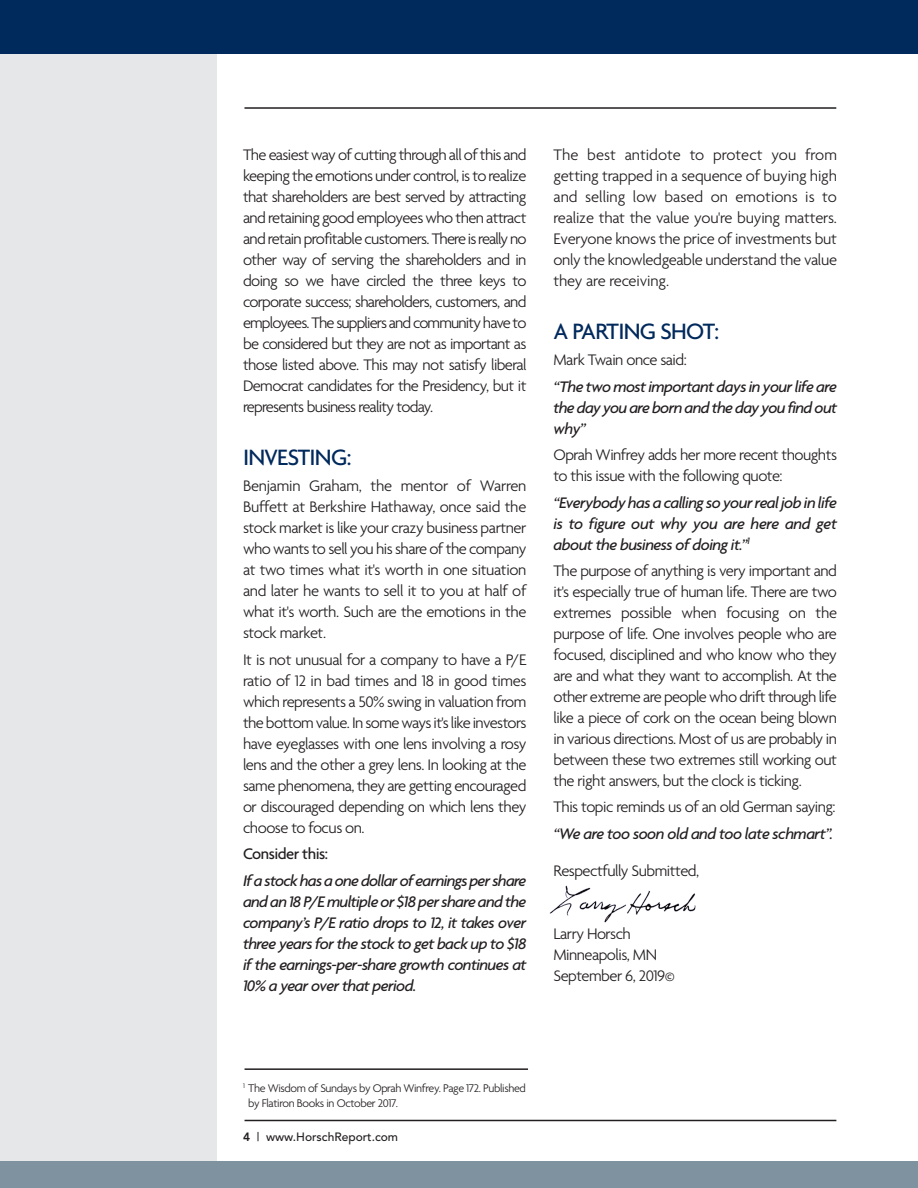
<style>
.page{position:relative;width:918px;height:1188px;background:#fff}
.page>*{position:absolute;margin:0;border:0;box-sizing:border-box;transform-origin:0 0}
.t1{font:500 24px "Agenda";letter-spacing:-.03em;color:#00295c}
.t2{font:300 16.5px/21px "Agenda";letter-spacing:-.03em;color:#231f20;text-align:justify}
.t3{font:italic 500 16.5px/21px "Agenda";letter-spacing:-.035em;color:#231f20;text-align:justify}
.t4{font:500 16.5px "Agenda";letter-spacing:-.03em;color:#231f20}
.t5{font:300 12px/15px "Agenda";letter-spacing:-.03em;color:#231f20}
.t6{font:500 12px "Avenir";color:#231f20}
.s1{font-weight:800}
</style>
<div class="page">
<div style="left:0;top:33px;width:216px;height:1141px;background:#e6e7e9"></div>
<div style="left:0;top:0;width:918px;height:54px;background:#00295c"></div>
<div style="left:0;top:1161px;width:918px;height:27px;background:#7f929f"></div>
<hr style="left:245px;top:1120px;width:591px;height:1px;background:#231f20">
<hr style="left:244px;top:107px;width:592px;height:2px;background:#231f20">
<hr style="left:245px;top:1068px;width:283px;height:2px;background:#231f20">
<img style="left:549px;top:885px;width:147px;height:38px">
<p class="t2" style="left:243px;top:146px;width:285px">The easiest way of cutting through all of this and keeping the emotions under control, is to realize that shareholders are best served by attracting and retaining good employees who then attract and retain profitable customers. There is really no other way of serving the shareholders and in doing so we have circled the three keys to corporate success; shareholders, customers, and employees. The suppliers and community have to be considered but they are not as important as those listed above. This may not satisfy liberal Democrat candidates for the Presidency, but it represents business reality today.</p>
<p class="t1" style="left:243px;top:448px;width:110px">INVESTING:</p>
<p class="t2" style="left:243px;top:477px;width:285px">Benjamin Graham, the mentor of Warren Buffett at Berkshire Hathaway, once said the stock market is like your crazy business partner who wants to sell you his share of the company at two times what it's worth in one situation and later he wants to sell it to you at half of what it's worth. Such are the emotions in the stock market.</p>
<p class="t2" style="left:243px;top:650px;width:285px">It is not unusual for a company to have a P/E ratio of 12 in bad times and 18 in good times which represents a 50% swing in valuation from the bottom value. In some ways it's like investors have eyeglasses with one lens involving a rosy lens and the other a grey lens. In looking at the same phenomena, they are getting encouraged or discouraged depending on which lens they choose to focus on.</p>
<p class="t4" style="left:243px;top:847px;width:87px">Consider this:</p>
<p class="t3" style="left:243px;top:871px;width:285px">If a stock has a one dollar of earnings per share and an 18 P/E multiple or $18 per share and the company’s P/E ratio drops to 12, it takes over three years for the stock to get back up to $18 if the earnings-per-share growth continues at 10% a year over that period.</p>
<p class="t2" style="left:554px;top:146px;width:285px">The best antidote to protect you from getting trapped in a sequence of buying high and selling low based on emotions is to realize that the value you're buying matters.<br>Everyone knows the price of investments but only the knowledgeable understand the value they are receiving.</p>
<p class="t1" style="left:554px;top:322px;width:167px">A PARTING SHOT:</p>
<p class="t2" style="left:554px;top:351px;width:135px">Mark Twain once said:</p>
<p class="t3" style="left:554px;top:377px;width:285px">“The two most important days in your life are the day you are born and the day you find out why”</p>
<p class="t2" style="left:554px;top:446px;width:285px">Oprah Winfrey adds her more recent thoughts to this issue with the following quote:</p>
<p class="t3" style="left:554px;top:493px;width:285px">“Everybody has a calling so your real job in life is to figure out why you are here and get about the business of doing it.”<sup>1</sup></p>
<p class="t2" style="left:554px;top:562px;width:285px">The purpose of anything is very important and it's especially true of human life. There are two extremes possible when focusing on the purpose of life. One involves people who are focused, disciplined and who know who they are and what they want to accomplish. At the other extreme are people who drift through life like a piece of cork on the ocean being blown in various directions. Most of us are probably in between these two extremes still working out the right answers, but the clock is ticking.</p>
<p class="t2" style="left:554px;top:798px;width:284px">This topic reminds us of an old German saying:</p>
<p class="t3" style="left:554px;top:824px;width:281px">“We are too soon old and too late schmart”.</p>
<p class="t2" style="left:554px;top:861px;width:147px">Respectfully Submitted,</p>
<p class="t2" style="left:554px;top:925px;width:79px">Larry Horsch</p>
<p class="t2" style="left:554px;top:946px;width:105px">Minneapolis, MN</p>
<p class="t2" style="left:554px;top:967px;width:123px">September 6, 2019©</p>
<p class="t5" style="left:248px;top:1082px;width:279px;text-indent:-5px"><sup>1</sup> The Wisdom of Sundays by Oprah Winfrey. Page 172. Published by Flatiron Books in October 2017.</p>
<p class="t6" style="left:243px;top:1132px;width:157px"><span class="s1">4</span> | www.HorschReport.com</p>
</div>
